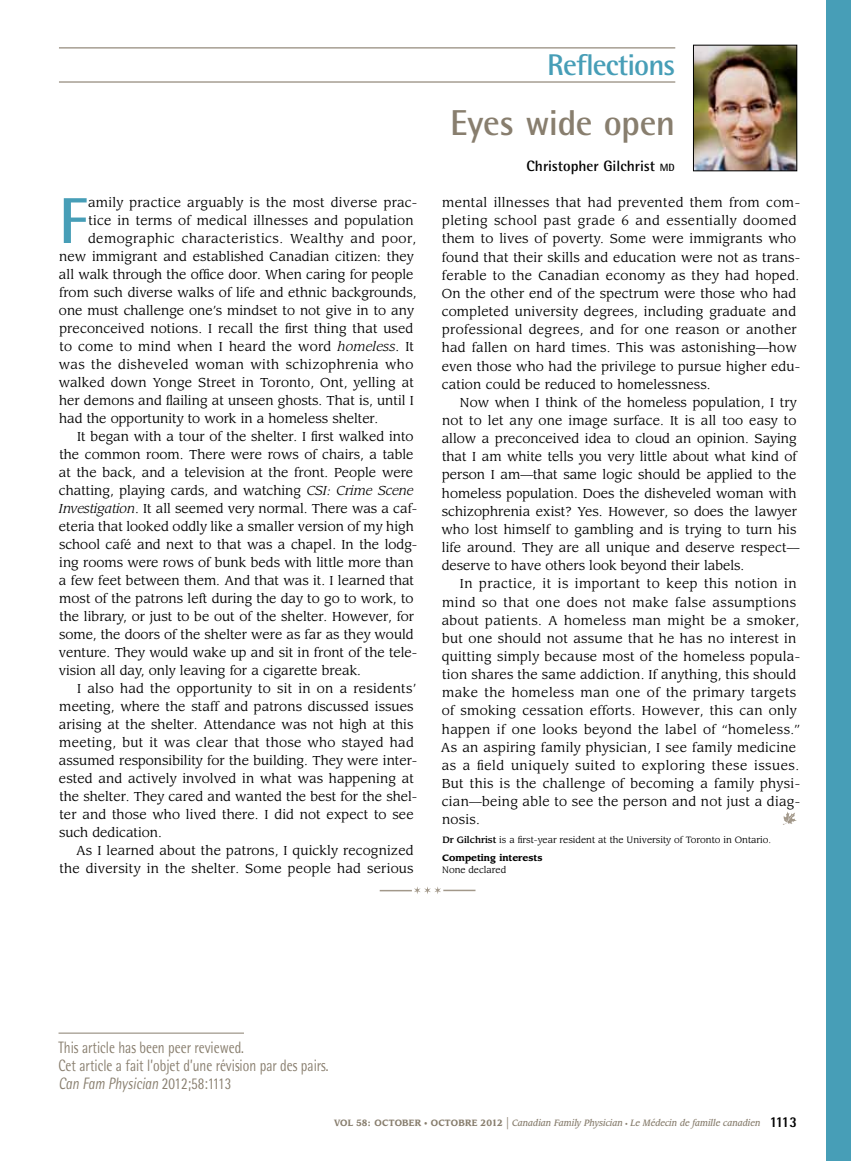
<style>
.page{position:relative;width:851px;height:1161px;background:#fff}
.page>*{position:absolute;margin:0;border:0;box-sizing:border-box;transform-origin:0 0}
.t1{font:700 64.95px "Rotis Semi Sans Std";color:#479eb7}
.t2{font:700 36px "Rotis Semi Sans Std";letter-spacing:-.01em;color:#887e6e}
.t3{font:700 30px "Rotis Semi Sans Std";letter-spacing:-.03em;color:#479eb7}
.t4{font:16.5px/18px "Rotis Semi Sans Std";color:#887e6e;scale:.8 1}
.t5{font:700 15px "Rotis Semi Sans Std";color:#000}
.t6{font:12.75px/18.1px "Leawood Std";letter-spacing:.01em;color:#000}
.t7{font:12.75px "Leawood Std";letter-spacing:.035em;color:#000}
.t8{font:12.75px "Leawood Std";letter-spacing:.03em;color:#000}
.t9{font:9px/18.1px "Leawood Std";color:#000}
.t10{font:italic 500 9px "Leawood Std";color:#887e6e;scale:.9 1}
.s1{font-style:italic}
.s2{font-size:10.5px}
.s3{font-weight:500}
.s4{font-weight:700}
.s5{font-weight:700;font-style:normal}
.s6{font-weight:700;font-style:normal;font-size:7.5px}
.s7{font-weight:400;font-style:normal;font-size:15px}
.s8{font-style:normal;font-size:6px}
.s9{font-family:"Rotis Semi Sans Std";font-weight:800;font-style:normal;font-size:15px;color:#000}
</style>
<div class="page">
<div style="left:826px;top:0;width:24px;height:1161px;background:#479eb7"></div>
<hr style="left:59px;top:47px;width:616px;height:1px;background:#887e6e">
<hr style="left:59px;top:81px;width:616px;height:2px;background:#887e6e">
<svg style="left:783px;top:811px;width:14px;height:14px"></svg>
<img style="left:695px;top:47px;width:99px;height:122px">
<div style="left:693px;top:45px;width:103px;height:126px;border:1px solid #000"></div>
<svg style="left:414px;top:886px;width:27px;height:8px"></svg>
<hr style="left:380px;top:890px;width:32px;height:1px;background:#a2988a">
<hr style="left:443px;top:890px;width:32px;height:1px;background:#a2988a">
<hr style="left:58px;top:1033px;width:186px;height:1px;background:#887e6e">
<h1 class="t1" style="left:59px;top:181px;width:30px">F</h1>
<p class="t6" style="left:88px;top:194px;width:331px">amily practice arguably is the most diverse prac-</p>
<p class="t6" style="left:88px;top:212px;width:327px">tice in terms of medical illnesses and population</p>
<p class="t7" style="left:88px;top:231px;width:330px">demographic characteristics. Wealthy and poor,</p>
<p class="t6" style="left:59px;top:248px;width:356px">new immigrant and established Canadian citizen: they</p>
<p class="t6" style="left:59px;top:266px;width:356px">all walk through the office door. When caring for people</p>
<p class="t6" style="left:59px;top:284px;width:359px">from such diverse walks of life and ethnic backgrounds,</p>
<p class="t6" style="left:59px;top:302px;width:356px">one must challenge one’s mindset to not give in to any</p>
<p class="t6" style="left:59px;top:320px;width:355px">preconceived notions. I recall the first thing that used</p>
<p class="t6" style="left:59px;top:338px;width:356px">to come to mind when I heard the word <span class="s1">homeless</span>. It</p>
<p class="t8" style="left:59px;top:357px;width:356px">was the disheveled woman with schizophrenia who</p>
<p class="t6" style="left:59px;top:374px;width:357px">walked down Yonge Street in Toronto, Ont, yelling at</p>
<p class="t6" style="left:59px;top:392px;width:356px">her demons and flailing at unseen ghosts. That is, until I</p>
<p class="t6" style="left:59px;top:410px;width:320px">had the opportunity to work in a homeless shelter.</p>
<p class="t6" style="left:77px;top:428px;width:338px">It began with a tour of the shelter. I first walked into</p>
<p class="t6" style="left:59px;top:446px;width:356px">the common room. There were rows of chairs, a table</p>
<p class="t6" style="left:59px;top:464px;width:356px">at the back, and a television at the front. People were</p>
<p class="t6" style="left:59px;top:482px;width:356px">chatting, playing cards, and watching <span class="s1">CSI: Crime Scene</span></p>
<p class="t6" style="left:59px;top:500px;width:360px"><span class="s1">Investigation</span>. It all seemed very normal. There was a caf-</p>
<p class="t6" style="left:59px;top:518px;width:356px">eteria that looked oddly like a smaller version of my high</p>
<p class="t6" style="left:59px;top:536px;width:360px">school café and next to that was a chapel. In the lodg-</p>
<p class="t6" style="left:59px;top:554px;width:356px">ing rooms were rows of bunk beds with little more than</p>
<p class="t6" style="left:59px;top:572px;width:356px">a few feet between them. And that was it. I learned that</p>
<p class="t6" style="left:59px;top:590px;width:356px">most of the patrons left during the day to go to work, to</p>
<p class="t6" style="left:59px;top:608px;width:356px">the library, or just to be out of the shelter. However, for</p>
<p class="t6" style="left:59px;top:626px;width:356px">some, the doors of the shelter were as far as they would</p>
<p class="t6" style="left:59px;top:644px;width:360px">venture. They would wake up and sit in front of the tele-</p>
<p class="t6" style="left:59px;top:662px;width:304px">vision all day, only leaving for a cigarette break.</p>
<p class="t6" style="left:77px;top:680px;width:341px">I also had the opportunity to sit in on a residents’</p>
<p class="t6" style="left:59px;top:698px;width:355px">meeting, where the staff and patrons discussed issues</p>
<p class="t6" style="left:59px;top:716px;width:356px">arising at the shelter. Attendance was not high at this</p>
<p class="t6" style="left:59px;top:734px;width:356px">meeting, but it was clear that those who stayed had</p>
<p class="t6" style="left:59px;top:752px;width:360px">assumed responsibility for the building. They were inter-</p>
<p class="t6" style="left:59px;top:770px;width:356px">ested and actively involved in what was happening at</p>
<p class="t6" style="left:59px;top:788px;width:359px">the shelter. They cared and wanted the best for the shel-</p>
<p class="t6" style="left:59px;top:806px;width:356px">ter and those who lived there. I did not expect to see</p>
<p class="t6" style="left:59px;top:824px;width:104px">such dedication.</p>
<p class="t6" style="left:76px;top:842px;width:339px">As I learned about the patrons, I quickly recognized</p>
<p class="t6" style="left:59px;top:860px;width:356px">the diversity in the shelter. Some people had serious</p>
<h3 class="t3" style="left:547px;top:47px;width:130px">Reflections</h3>
<h2 class="t2" style="left:450px;top:101px;width:226px">Eyes wide open</h2>
<p class="t5" style="left:526px;top:157px;width:150px">Christopher Gilchrist <span class="s2">MD</span></p>
<p class="t6" style="left:441px;top:194px;width:360px">mental illnesses that had prevented them from com&shy;pleting school past grade 6 and essentially doomed them to lives of poverty. Some were immigrants who found that their skills and education were not as trans&shy;ferable to the Canadian economy as they had hoped.<br>On the other end of the spectrum were those who had completed university degrees, including graduate and professional degrees, and for one reason or another had fallen on hard times. This was astonishing—how even those who had the privilege to pursue higher edu&shy;cation could be reduced to homelessness.</p>
<p class="t6" style="left:441px;top:393px;width:359px;text-indent:18px">Now when I think of the homeless population, I try not to let any one image surface. It is all too easy to allow a preconceived idea to cloud an opinion. Saying that I am white tells you very little about what kind of person I am—that same logic should be applied to the homeless population. Does the disheveled woman with schizophrenia exist? Yes. However, so does the lawyer who lost himself to gambling and is trying to turn his life around. They are all unique and deserve respect— deserve to have others look beyond their labels.</p>
<p class="t6" style="left:441px;top:575px;width:361px;text-indent:19px">In practice, it is important to keep this notion in mind so that one does not make false assumptions about patients. A homeless man might be a smoker, but one should not assume that he has no interest in quitting simply because most of the homeless popula&shy;tion shares the same addiction. If anything, this should make the homeless man one of the primary targets of smoking cessation efforts. However, this can only happen if one looks beyond the label of “homeless.” As an aspiring family physician, I see family medicine as a field uniquely suited to exploring these issues.<br>But this is the challenge of becoming a family physi&shy;cian—being able to see the person and not just a diag&shy;nosis.</p>
<p class="t9" style="left:442px;top:831px;width:330px"><span class="s3">Dr Gilchrist</span> is a first-year resident at the University of Toronto in Ontario.<br><span class="s4">COMPETING INTERESTS</span></p>
<p class="t9" style="left:442px;top:861px;width:65px">None declared</p>
<p class="t4" style="left:58px;top:1038px;width:339px">This article has been peer reviewed.<br>Cet article a fait l’objet d’une révision par des pairs.<br><span class="s1">Can Fam Physician</span> 2012;58:1113</p>
<p class="t10" style="left:334px;top:1118px;width:516px"><span class="s5">VOL 58: OCT OBER</span> <span class="s6">•</span> <span class="s5">OCT OBR E 2012</span> <span class="s7">|</span> Canadian Family Physician <span class="s8">•</span> Le Médecin de famille canadien <span class="s9">1113</span></p>
</div>
